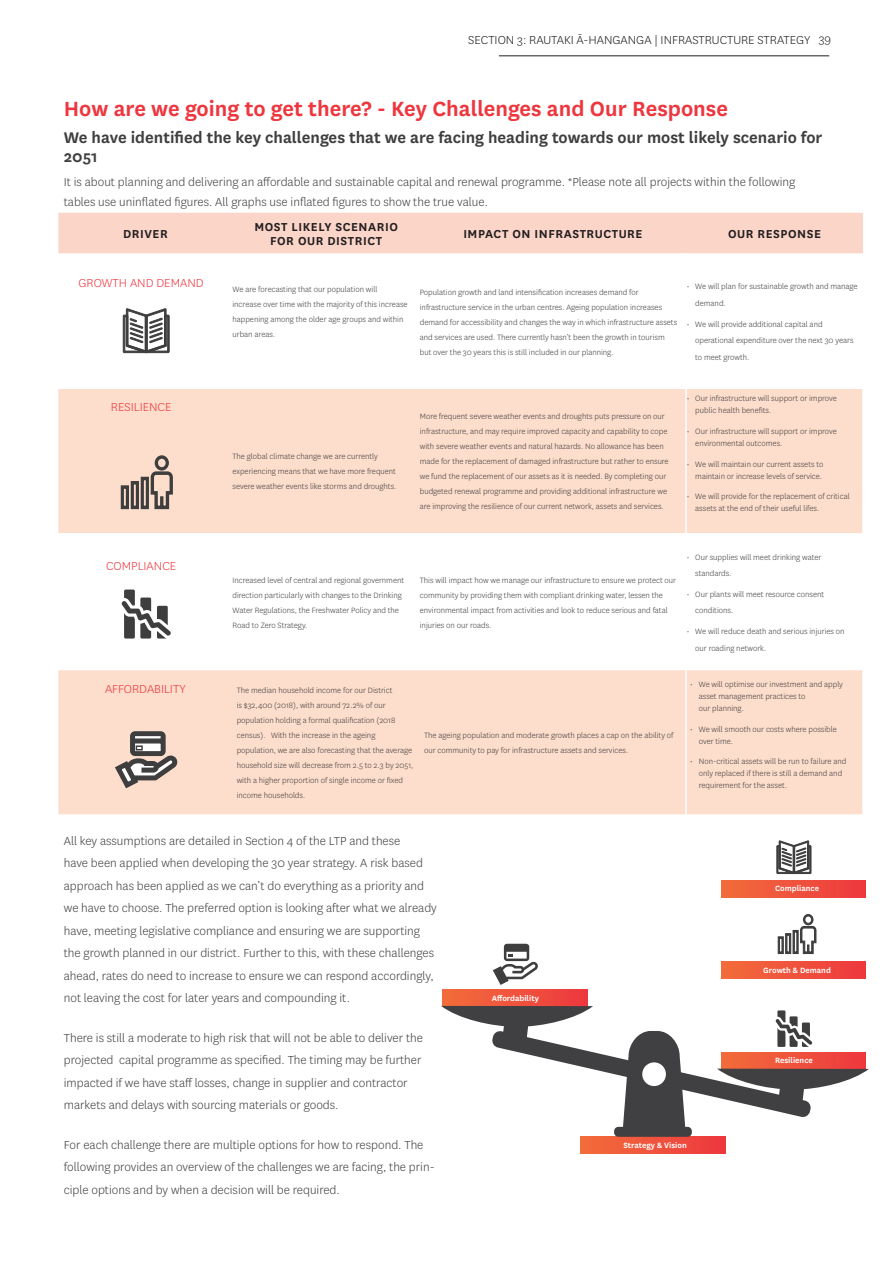
<style>
.page{position:relative;width:893px;height:1263px;background:#fff}
.page>*{position:absolute;margin:0;border:0;box-sizing:border-box;transform-origin:0 0}
.Red_sub_headings{font:600 24px "National";color:#ee363e}
.Red_sub_headings-2{font:600 18px/19.5px "National";color:#3e3e3f}
.Body_Text{font:300 13.5px/22.5px "National";color:#3e3e3f}
.Body_Text-2{font:600 13.5px/13.5px "National";letter-spacing:.04em;color:#231f20;text-align:center}
.t1{font:300 13.5px "National";color:#231f20}
.Body_Text-3{font:300 13.5px "National";color:#ee363e}
.Bullet__basic_black{font:300 9px/15px "National";color:#3e3e3f}
.Red_sub_headings-3{font:600 9px "National";color:#fff}
</style>
<div class="page">
<div style="left:58px;top:213px;width:805px;height:40px;background:#fcd5c9"></div>
<svg style="left:58px;top:389px;width:804px;height:425px;fill:#fdddcb"></svg>
<hr style="left:685px;top:389px;width:2px;height:144px;background:#fff">
<hr style="left:685px;top:533px;width:2px;height:137px;background:#fff">
<hr style="left:685px;top:670px;width:2px;height:144px;background:#fff">
<svg style="left:121px;top:589px;width:50px;height:49px"></svg>
<div style="left:130px;top:731px;width:36px;height:25px;border:2px solid #3e3e3f;border-radius:4px"></div>
<svg style="left:114px;top:734px;width:65px;height:55px;background:#b3a49c"></svg>
<svg style="left:120px;top:455px;width:54px;height:55px;background:#b7a398"></svg>
<div style="left:721px;top:880px;width:145px;height:17px;background:linear-gradient(to right,#f26d3a,#ed383e)"></div>
<div style="left:504px;top:944px;width:25px;height:17px;background:#3e3e3f;border-radius:3px"></div>
<svg style="left:493px;top:952px;width:45px;height:33px"></svg>
<div style="left:443px;top:990px;width:145px;height:16px;background:linear-gradient(to right,#f26d3a,#ed383e)"></div>
<svg style="left:777px;top:914px;width:40px;height:40px"></svg>
<svg style="left:776px;top:840px;width:35px;height:34px"></svg>
<div style="left:581px;top:1136px;width:145px;height:17px;background:linear-gradient(to right,#f26d3a,#ed383e)"></div>
<svg style="left:441px;top:1006px;width:428px;height:123px"></svg>
<div style="left:642px;top:1062px;width:24px;height:24px;background:#fff;border-radius:50%"></div>
<div style="left:614px;top:1127px;width:78px;height:10px;background:#403f41;border-radius:4px"></div>
<div style="left:721px;top:961px;width:145px;height:17px;background:linear-gradient(to right,#f26d3a,#ed383e)"></div>
<svg style="left:123px;top:308px;width:47px;height:46px"></svg>
<hr style="left:499px;top:56px;width:330px;height:1px;background:#231f20">
<h3 class="t1" style="left:468px;top:31px;width:364px">SECTION 3: RAUTAKI Ā-HANGANGA | INFRASTRUCTURE STRATEGY 39</h3>
<p class="Red_sub_headings" style="left:64px;top:92px;width:666px">How are we going to get there? - Key Challenges and Our Response</p>
<p class="Red_sub_headings-2" style="left:64px;top:126px;width:760px">We have identified the key challenges that we are facing heading towards our most likely scenario for<br>2051</p>
<p class="Body_Text" style="left:64px;top:172px;width:733px;line-height:19.5px">It is about planning and delivering an affordable and sustainable capital and renewal programme. *Please note all projects within the following tables use uninflated figures. All graphs use inflated figures to show the true value.</p>
<p class="Body_Text-2" style="left:123px;top:226px;width:46px">DRIVER</p>
<p class="Body_Text-2" style="left:254px;top:220px;width:145px">MOST LIKELY SCENARIO<br>FOR OUR DISTRICT</p>
<p class="Body_Text-2" style="left:463px;top:226px;width:181px">IMPACT ON INFRASTRUCTURE</p>
<p class="Body_Text-2" style="left:728px;top:226px;width:95px">OUR RESPONSE</p>
<p class="Body_Text-3" style="left:79px;top:274px;width:127px">GROWTH AND DEMAND</p>
<p class="Bullet__basic_black" style="left:232px;top:282px;width:177px">We are forecasting that our population will increase over time with the majority of this increase happening among the older age groups and within urban areas.</p>
<p class="Bullet__basic_black" style="left:420px;top:284px;width:259px">Population growth and land intensification increases demand for infrastructure service in the urban centres. Ageing population increases demand for accessibility and changes the way in which infrastructure assets and services are used. There currently hasn’t been the growth in tourism but over the 30 years this is still included in our planning.</p>
<p class="Bullet__basic_black" style="left:695px;top:278px;width:164px;line-height:16.5px;text-indent:-9px">• We will plan for sustainable growth and manage demand.</p>
<p class="Bullet__basic_black" style="left:695px;top:315px;width:160px;line-height:16.5px;text-indent:-9px">• We will provide additional capital and operational expenditure over the next 30 years to meet growth.</p>
<p class="Body_Text-3" style="left:111px;top:399px;width:62px">RESILIENCE</p>
<p class="Bullet__basic_black" style="left:232px;top:448px;width:165px">The global climate change we are currently experiencing means that we have more frequent severe weather events like storms and droughts.</p>
<p class="Bullet__basic_black" style="left:420px;top:409px;width:250px">More frequent severe weather events and droughts puts pressure on our infrastructure, and may require improved capacity and capability to cope with severe weather events and natural hazards. No allowance has been made for the replacement of damaged infrastructure but rather to ensure we fund the replacement of our assets as it is needed. By completing our budgeted renewal programme and providing additional infrastructure we are improving the resilience of our current network, assets and services.</p>
<p class="Bullet__basic_black" style="left:695px;top:392px;width:143px;line-height:12px;text-indent:-9px">• Our infrastructure will support or improve public health benefits.</p>
<p class="Bullet__basic_black" style="left:695px;top:425px;width:143px;line-height:12px;text-indent:-9px">• Our infrastructure will support or improve environmental outcomes.</p>
<p class="Bullet__basic_black" style="left:687px;top:458px;width:138px;line-height:12px;text-align:right">• We will maintain our current assets to maintain or increase levels of service.</p>
<p class="Bullet__basic_black" style="left:695px;top:490px;width:156px;line-height:12px;text-indent:-9px">• We will provide for the replacement of critical assets at the end of their useful lifes.</p>
<p class="Body_Text-3" style="left:106px;top:558px;width:72px">COMPLIANCE</p>
<p class="Bullet__basic_black" style="left:232px;top:572px;width:173px">Increased level of central and regional government direction particularly with changes to the Drinking Water Regulations, the Freshwater Policy and the Road to Zero Strategy.</p>
<p class="Bullet__basic_black" style="left:420px;top:572px;width:258px">This will impact how we manage our infrastructure to ensure we protect our community by providing them with compliant drinking water, lessen the environmental impact from activities and look to reduce serious and fatal injuries on our roads.</p>
<p class="Body_Text-3" style="left:105px;top:680px;width:82px">AFFORDABILITY</p>
<p class="Bullet__basic_black" style="left:237px;top:683px;width:178px">The median household income for our District<br>is $32,400 (2018), with around 72.2% of our population holding a formal qualification (2018 census). With the increase in the ageing population, we are also forecasting that the average household size will decrease from 2.5 to 2.3 by 2051, with a higher proportion of single income or fixed income households.</p>
<p class="Bullet__basic_black" style="left:424px;top:728px;width:251px">The ageing population and moderate growth places a cap on the ability of our community to pay for infrastructure assets and services.</p>
<p class="Bullet__basic_black" style="left:695px;top:548px;width:128px;line-height:16.5px;text-indent:-9px">• Our supplies will meet drinking water standards.</p>
<p class="Bullet__basic_black" style="left:695px;top:585px;width:130px;line-height:16.5px;text-indent:-9px">• Our plants will meet resource consent conditions.</p>
<p class="Bullet__basic_black" style="left:695px;top:623px;width:151px;line-height:16.5px;text-indent:-9px">• We will reduce death and serious injuries on our roading network.</p>
<p class="Bullet__basic_black" style="left:699px;top:678px;width:146px;line-height:12px;text-indent:-9px">• We will optimise our investment and apply asset management practices to<br>our planning.</p>
<p class="Bullet__basic_black" style="left:699px;top:722px;width:140px;line-height:12px;text-indent:-9px">• We will smooth our costs where possible over time.</p>
<p class="Bullet__basic_black" style="left:699px;top:755px;width:149px;line-height:12px;text-indent:-9px">• Non-critical assets will be run to failure and only replaced if there is still a demand and requirement for the asset.</p>
<p class="Body_Text" style="left:64px;top:829px;width:375px">All key assumptions are detailed in Section 4 of the LTP and these<br>have been applied when developing the 30 year strategy. A risk based approach has been applied as we can’t do everything as a priority and we have to choose. The preferred option is looking after what we already have, meeting legislative compliance and ensuring we are supporting the growth planned in our district. Further to this, with these challenges ahead, rates do need to increase to ensure we can respond accordingly, not leaving the cost for later years and compounding it.</p>
<p class="Body_Text" style="left:64px;top:1026px;width:361px">There is still a moderate to high risk that will not be able to deliver the projected capital programme as specified. The timing may be further impacted if we have staff losses, change in supplier and contractor markets and delays with sourcing materials or goods.</p>
<p class="Body_Text" style="left:64px;top:1133px;width:372px">For each challenge there are multiple options for how to respond. The following provides an overview of the challenges we are facing, the prin&shy;ciple options and by when a decision will be required.</p>
<p class="Red_sub_headings-3" style="left:492px;top:992px;width:48px">Affordability</p>
<p class="Red_sub_headings-3" style="left:623px;top:1139px;width:65px">Strategy &amp; Vision</p>
<p class="Red_sub_headings-3" style="left:775px;top:882px;width:46px">Compliance</p>
<p class="Red_sub_headings-3" style="left:763px;top:964px;width:69px">Growth &amp; Demand</p>
<p class="Red_sub_headings-3" style="left:775px;top:1054px;width:39px">Resilience</p>
</div>
